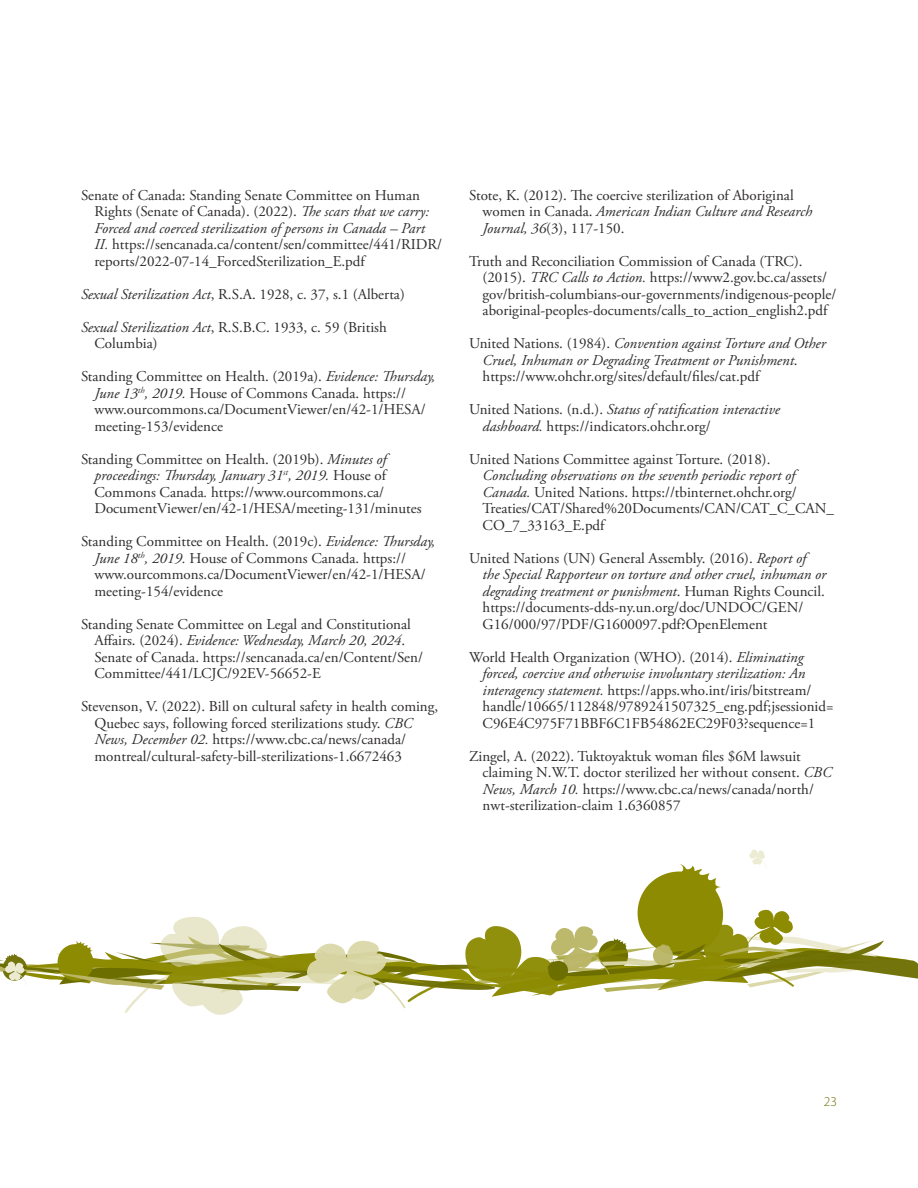
<style>
.page{position:relative;width:918px;height:1188px;background:#fff}
.page>*{position:absolute;margin:0;border:0;box-sizing:border-box;transform-origin:0 0}
.t1{font:15px/16.5px "Adobe Garamond Pro";color:#2e2b2c}
.t2{font:italic 15px/16.5px "Adobe Garamond Pro";color:#2e2b2c}
.t3{font:300 13.5px "Myriad Pro";color:#6d6e00}
.s1{font-style:italic}
.s2{font-style:normal}
</style>
<div class="page">
<svg style="left:0;top:849px;width:918px;height:166px"></svg>
<p class="t1" style="left:94px;top:187px;width:349px;text-indent:-14px">Senate of Canada: Standing Senate Committee on Human Rights (Senate of Canada). (2022). <span class="s1">The scars that we carry:<br>Forced and coerced sterilization of persons in Canada – Part II.</span> https://sencanada.ca/content/sen/committee/441/RIDR/ reports/2022-07-14_ForcedSterilization_E.pdf</p>
<p class="t1" style="left:81px;top:286px;width:325px"><span class="s1">Sexual Sterilization Act</span>, R.S.A. 1928, c. 37, s.1 (Alberta)</p>
<p class="t1" style="left:94px;top:319px;width:294px;text-indent:-14px"><span class="s1">Sexual Sterilization Act</span>, R.S.B.C. 1933, c. 59 (British<br>Columbia)</p>
<p class="t1" style="left:94px;top:369px;width:342px;text-indent:-14px">Standing Committee on Health. (2019a). <span class="s1">Evidence: Thursday, June 13</span><sup>th</sup><span class="s1">, 2019.</span> House of Commons Canada. https:// www.ourcommons.ca/DocumentViewer/en/42-1/HESA/ meeting-153/evidence</p>
<p class="t1" style="left:94px;top:451px;width:329px;text-indent:-14px">Standing Committee on Health. (2019b). <span class="s1">Minutes of proceedings: Thursday, January 31</span><sup>st</sup><span class="s1">, 2019.</span> House of Commons Canada<span class="s1">.</span> https://www.ourcommons.ca/ DocumentViewer/en/42-1/HESA/meeting-131/minutes</p>
<p class="t1" style="left:94px;top:534px;width:342px;text-indent:-14px">Standing Committee on Health. (2019c). <span class="s1">Evidence: Thursday, June 18</span><sup>th</sup><span class="s1">, 2019.</span> House of Commons Canada. https:// www.ourcommons.ca/DocumentViewer/en/42-1/HESA/ meeting-154/evidence</p>
<p class="t1" style="left:94px;top:616px;width:330px;text-indent:-14px">Standing Senate Committee on Legal and Constitutional Affairs. (2024). <span class="s1">Evidence: Wednesday, March 20, 2024</span>.<br>Senate of Canada. https://sencanada.ca/en/Content/Sen/ Committee/441/LCJC/92EV-56652-E</p>
<p class="t1" style="left:94px;top:699px;width:345px;text-indent:-14px">Stevenson, V. (2022). Bill on cultural safety in health coming, Quebec says, following forced sterilizations study. <span class="s1">CBC News, December 02.</span> https://www.cbc.ca/news/canada/ montreal/cultural-safety-bill-sterilizations-1.6672463</p>
<p class="t1" style="left:483px;top:187px;width:331px;text-indent:-14px">Stote, K. (2012). The coercive sterilization of Aboriginal women in Canada. <span class="s1">American Indian Culture and Research<br>Journal, 36</span>(3), 117-150.</p>
<p class="t1" style="left:483px;top:253px;width:355px;text-indent:-14px">Truth and Reconciliation Commission of Canada (TRC). (2015). <span class="s1">TRC Calls to Action.</span> https://www2.gov.bc.ca/assets/ gov/british-columbians-our-governments/indigenous-people/ aboriginal-peoples-documents/calls_to_action_english2.pdf</p>
<p class="t2" style="left:483px;top:336px;width:345px;text-indent:-14px"><span class="s2">United Nations. (1984).</span> Convention against Torture and Other<br>Cruel, Inhuman or Degrading Treatment or Punishment<span class="s2">. https://www.ohchr.org/sites/default/files/cat.pdf</span></p>
<p class="t1" style="left:483px;top:402px;width:299px;text-indent:-14px">United Nations. (n.d.). <span class="s1">Status of ratification interactive dashboard.</span> https://indicators.ohchr.org/</p>
<p class="t1" style="left:469px;top:451px;width:303px">United Nations Committee against Torture. (2018).</p>
<p class="t1" style="left:483px;top:468px;width:353px"><span class="s1">Concluding observations on the seventh periodic report of Canada.</span> United Nations. https://tbinternet.ohchr.org/ Treaties/CAT/Shared%20Documents/CAN/CAT_C_CAN_ CO_7_33163_E.pdf</p>
<p class="t1" style="left:483px;top:550px;width:345px;text-indent:-14px">United Nations (UN) General Assembly. (2016). <span class="s1">Report of the Special Rapporteur on torture and other cruel, inhuman or degrading treatment or punishment</span>. Human Rights Council. https://documents-dds-ny.un.org/doc/UNDOC/GEN/ G16/000/97/PDF/G1600097.pdf?OpenElement</p>
<p class="t1" style="left:483px;top:649px;width:353px;text-indent:-14px">World Health Organization (WHO). (2014). <span class="s1">Eliminating forced, coercive and otherwise involuntary sterilization: An interagency statement.</span> https://apps.who.int/iris/bitstream/ handle/10665/112848/9789241507325_eng.pdf;jsessionid= C96E4C975F71BBF6C1FB54862EC29F03?sequence=1</p>
<p class="t1" style="left:483px;top:748px;width:351px;text-indent:-14px">Zingel, A. (2022). Tuktoyaktuk woman files $6M lawsuit claiming N.W.T. doctor sterilized her without consent. <span class="s1">CBC News, March 10.</span> https://www.cbc.ca/news/canada/north/ nwt-sterilization-claim 1.6360857</p>
<p class="t3" style="left:824px;top:1094px;width:15px">23</p>
</div>
